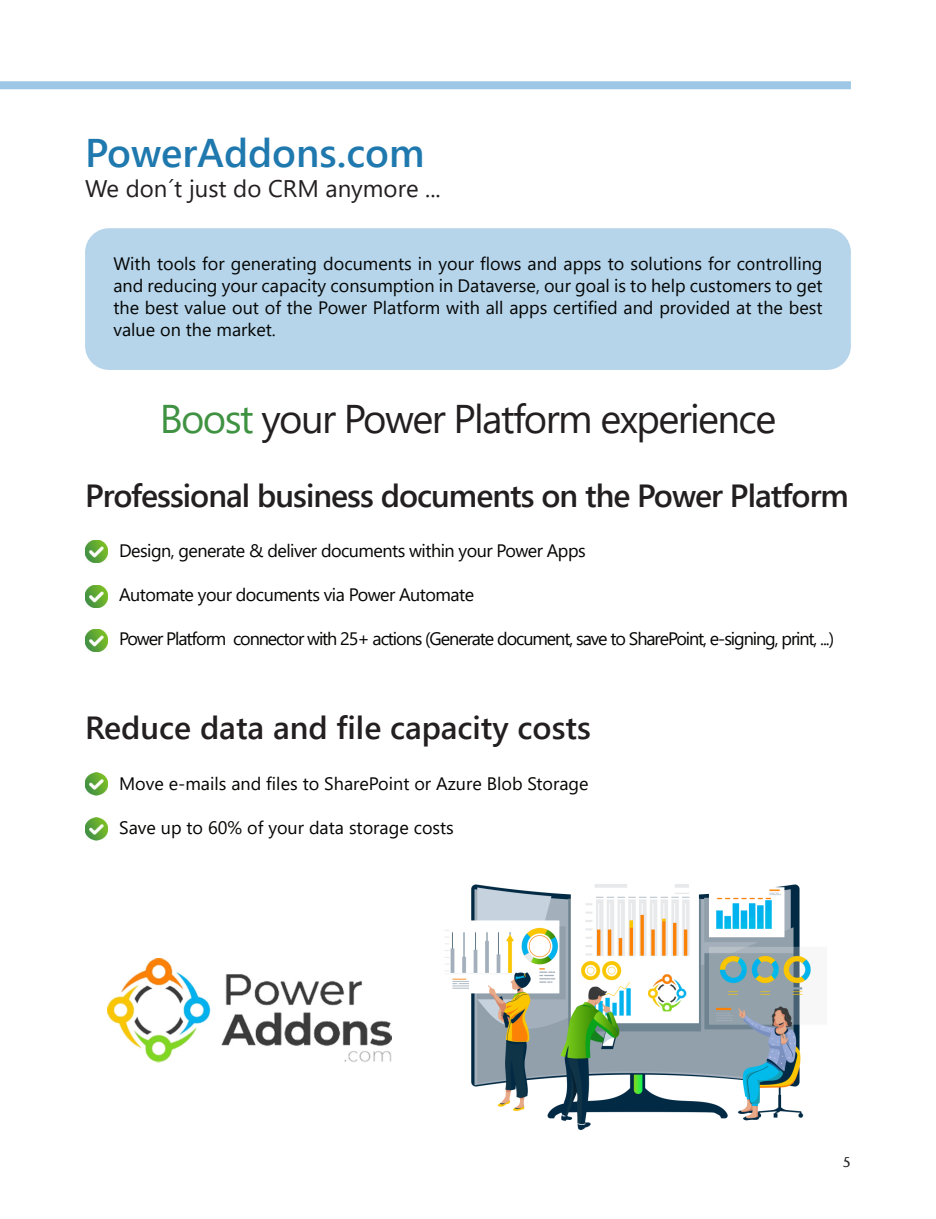
<style>
.page{position:relative;width:936px;height:1219px;background:#fff}
.page>*{position:absolute;margin:0;border:0;box-sizing:border-box;transform-origin:0 0}
.Ü_Sub_Kap{font:40px "Segoe UI";letter-spacing:-.04em;color:#231f20}
.Ü_Kap_Neu{font:600 40px "Segoe UI";color:#2079ae}
.Ü_Sub_Kap_L{font:600 32px "Segoe UI";letter-spacing:-.03em;color:#231f20}
.Ü_Sub_Kap_L-2{font:600 32px "Segoe UI";color:#231f20}
.Ü_Beschr{font:24px "Segoe UI";color:#231f20}
.Infobox_Fließtext{font:18px/22px "Segoe UI";letter-spacing:-.03em;color:#040503;text-align:justify}
.Infobox_Fließtext-2{font:18px "Segoe UI";letter-spacing:-.06em;color:#040503}
.Infobox_Fließtext-3{font:18px "Segoe UI";color:#040503}
.t1{font:500 14px "Stone Sans ITC";color:#231f20}
.s1{color:#409243}
</style>
<div class="page">
<div style="left:0;top:81px;width:850px;height:8px;background:#9ec7e5"></div>
<div style="left:85px;top:228px;width:765px;height:142px;background:#b6d5eb;border-radius:24px"></div>
<img style="left:85px;top:540px;width:23px;height:23px">
<img style="left:85px;top:585px;width:23px;height:23px">
<img style="left:85px;top:629px;width:23px;height:23px">
<img style="left:85px;top:772px;width:23px;height:23px">
<img style="left:85px;top:818px;width:23px;height:22px">
<img style="left:445px;top:884px;width:366px;height:246px">
<img style="left:108px;top:958px;width:283px;height:104px">
<p class="Ü_Kap_Neu" style="left:85px;top:115px;width:341px">PowerAddons.com</p>
<p class="Ü_Beschr" style="left:85px;top:165px;width:357px">We don´t just do CRM anymore ...</p>
<p class="Infobox_Fließtext" style="left:113px;top:251px;width:710px">With tools for generating documents in your flows and apps to solutions for controlling and reducing your capacity consumption in Dataverse, our goal is to help customers to get the best value out of the Power Platform with all apps certified and provided at the best value on the market.</p>
<p class="Ü_Sub_Kap" style="left:160px;top:381px;width:618px"><span class="s1">Boost</span> your Power Platform experience</p>
<p class="Ü_Sub_Kap_L" style="left:85px;top:465px;width:765px">Professional business documents on the Power Platform</p>
<p class="Infobox_Fließtext" style="left:119px;top:538px;width:468px">Design, generate &amp; deliver documents within your Power Apps</p>
<p class="Infobox_Fließtext" style="left:119px;top:582px;width:356px">Automate your documents via Power Automate</p>
<p class="Infobox_Fließtext-2" style="left:119px;top:622px;width:716px">Power Platform connector with 25+ actions (Generate document, save to SharePoint, e-signing, print, ...)</p>
<p class="Ü_Sub_Kap_L-2" style="left:85px;top:698px;width:507px">Reduce data and file capacity costs</p>
<p class="Infobox_Fließtext-3" style="left:119px;top:766px;width:471px">Move e-mails and files to SharePoint or Azure Blob Storage</p>
<p class="Infobox_Fließtext-3" style="left:119px;top:810px;width:336px">Save up to 60% of your data storage costs</p>
<p class="t1" style="left:842px;top:1153px;width:10px">5</p>
</div>
